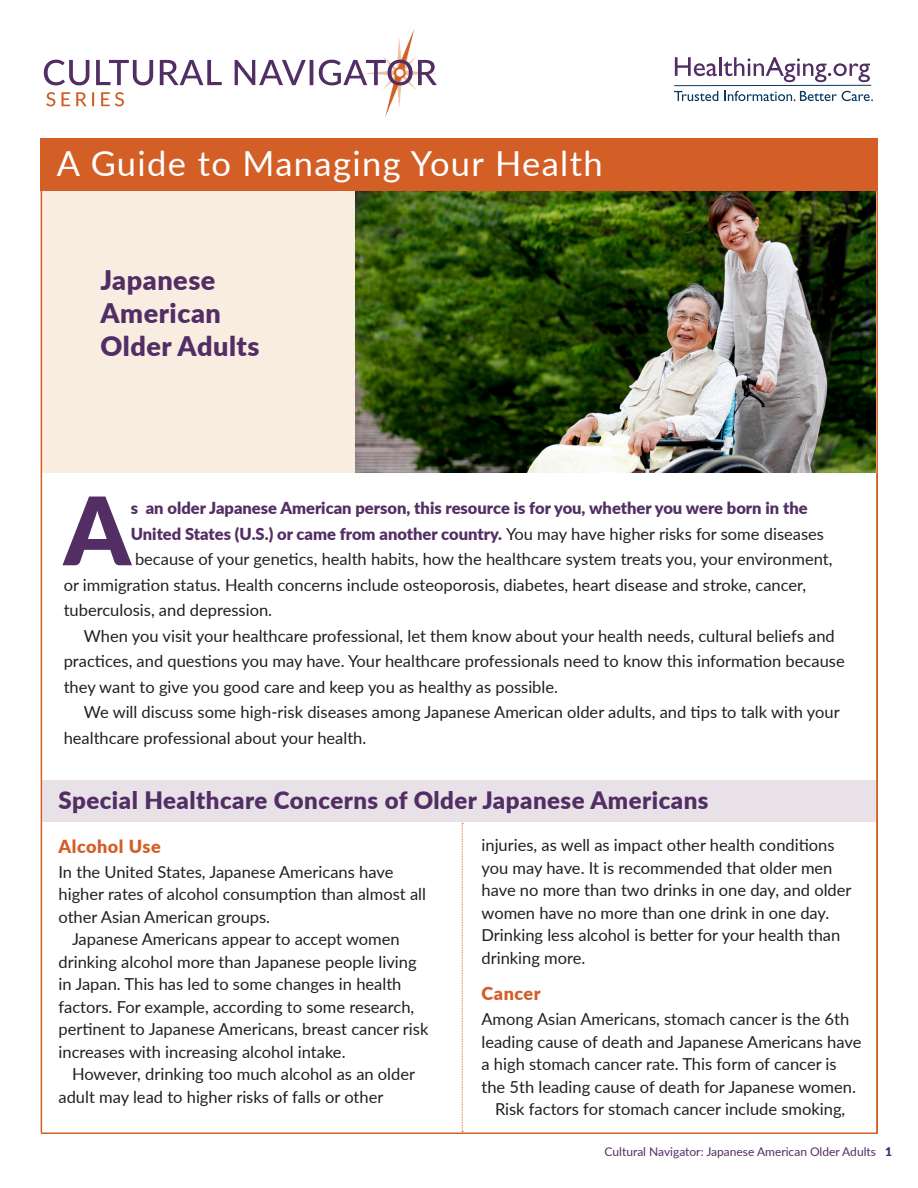
<style>
.page{position:relative;width:918px;height:1188px;background:#fff}
.page>*{position:absolute;margin:0;border:0;box-sizing:border-box;transform-origin:0 0}
.t1{font:900 94.35px "Lato";color:#522e64}
.t2{font:34.5px "Lato";letter-spacing:.04em;color:#fff}
.t3{font:900 27px/33px "Lato";letter-spacing:.02em;color:#522e64}
.t4{font:900 24px "Lato";letter-spacing:.02em;color:#522e64}
.t5{font:900 18px "Lato";letter-spacing:.03em;color:#d35f27}
.t6{font:16.5px/22.5px "Lato";color:#231f20}
.t7{font:900 16.5px "Lato";color:#522e64}
.t8{font:12px "Lato";color:#522e64}
.s1{font-weight:400;color:#231f20}
.s2{font-weight:900}
</style>
<div class="page">
<svg style="left:462px;top:823px;width:1px;height:309px"></svg>
<div style="left:42px;top:780px;width:834px;height:42px;background:#e8e2e8"></div>
<hr style="left:41px;top:1132px;width:837px;height:2px;background:#d35f27">
<div style="left:41px;top:177px;width:837px;height:295px;background:#f9ede2"></div>
<img style="left:355px;top:190px;width:521px;height:282px">
<div style="left:41px;top:138px;width:837px;height:52px;background:#d35f27"></div>
<hr style="left:876px;top:150px;width:2px;height:983px;background:#d35f27">
<hr style="left:41px;top:149px;width:1px;height:984px;background:#d35f27">
<img style="left:364px;top:29px;width:73px;height:88px">
<svg style="left:46px;top:92px;width:78px;height:14px"></svg>
<svg style="left:44px;top:60px;width:393px;height:25px"></svg>
<svg style="left:675px;top:57px;width:42px;height:19px"></svg>
<hr style="left:719px;top:57px;width:3px;height:19px;background:#522e64">
<svg style="left:723px;top:57px;width:147px;height:25px"></svg>
<hr style="left:674px;top:85px;width:197px;height:1px;background:#083a5f">
<svg style="left:674px;top:91px;width:44px;height:10px"></svg>
<svg style="left:724px;top:91px;width:149px;height:10px"></svg>
<p class="t2" style="left:57px;top:139px;width:547px">A Guide to Managing Your Health</p>
<p class="t3" style="left:100px;top:262px;width:161px">Japanese<br>American<br>Older Adults</p>
<p class="t1" style="left:64px;top:460px;width:69px">A</p>
<p class="t7" style="left:131px;top:496px;width:678px">s an older Japanese American person, this resource is for you, whether you were born in the</p>
<p class="t7" style="left:131px;top:521px;width:695px">United States (U.S.) or came from another country. <span class="s1">You may have higher risks for some diseases</span></p>
<p class="t6" style="left:135px;top:547px;width:699px">because of your genetics, health habits, how the healthcare system treats you, your environment,</p>
<p class="t6" style="left:64px;top:573px;width:744px">or immigration status. Health concerns include osteoporosis, diabetes, heart disease and stroke, cancer,</p>
<p class="t6" style="left:64px;top:598px;width:210px">tuberculosis, and depression.</p>
<p class="t6" style="left:64px;top:622px;width:782px;line-height:25.5px;text-indent:20px">When you visit your healthcare professional, let them know about your health needs, cultural beliefs and practices, and questions you may have. Your healthcare professionals need to know this information because they want to give you good care and keep you as healthy as possible.</p>
<p class="t6" style="left:64px;top:699px;width:778px;line-height:25.5px;text-indent:20px">We will discuss some high-risk diseases among Japanese American older adults, and tips to talk with your healthcare professional about your health.</p>
<p class="t4" style="left:58px;top:782px;width:652px">Special Healthcare Concerns of Older Japanese Americans</p>
<p class="t5" style="left:58px;top:832px;width:104px">Alcohol Use</p>
<p class="t6" style="left:58px;top:860px;width:369px">In the United States, Japanese Americans have higher rates of alcohol consumption than almost all other Asian American groups.</p>
<p class="t6" style="left:58px;top:927px;width:371px;text-indent:14px">Japanese Americans appear to accept women drinking alcohol more than Japanese people living in Japan. This has led to some changes in health factors. For example, according to some research, pertinent to Japanese Americans, breast cancer risk increases with increasing alcohol intake.</p>
<p class="t6" style="left:58px;top:1062px;width:358px;text-indent:14px">However, drinking too much alcohol as an older adult may lead to higher risks of falls or other</p>
<p class="t6" style="left:482px;top:833px;width:372px">injuries, as well as impact other health conditions you may have. It is recommended that older men have no more than two drinks in one day, and older women have no more than one drink in one day.<br>Drinking less alcohol is better for your health than drinking more.</p>
<p class="t5" style="left:482px;top:980px;width:61px">Cancer</p>
<p class="t6" style="left:482px;top:1007px;width:382px">Among Asian Americans, stomach cancer is the 6th leading cause of death and Japanese Americans have a high stomach cancer rate. This form of cancer is the 5th leading cause of death for Japanese women.</p>
<p class="t6" style="left:495px;top:1097px;width:352px">Risk factors for stomach cancer include smoking,</p>
<p class="t8" style="left:605px;top:1143px;width:289px">Cultural Navigator: Japanese American Older Adults <span class="s2">1</span></p>
</div>
